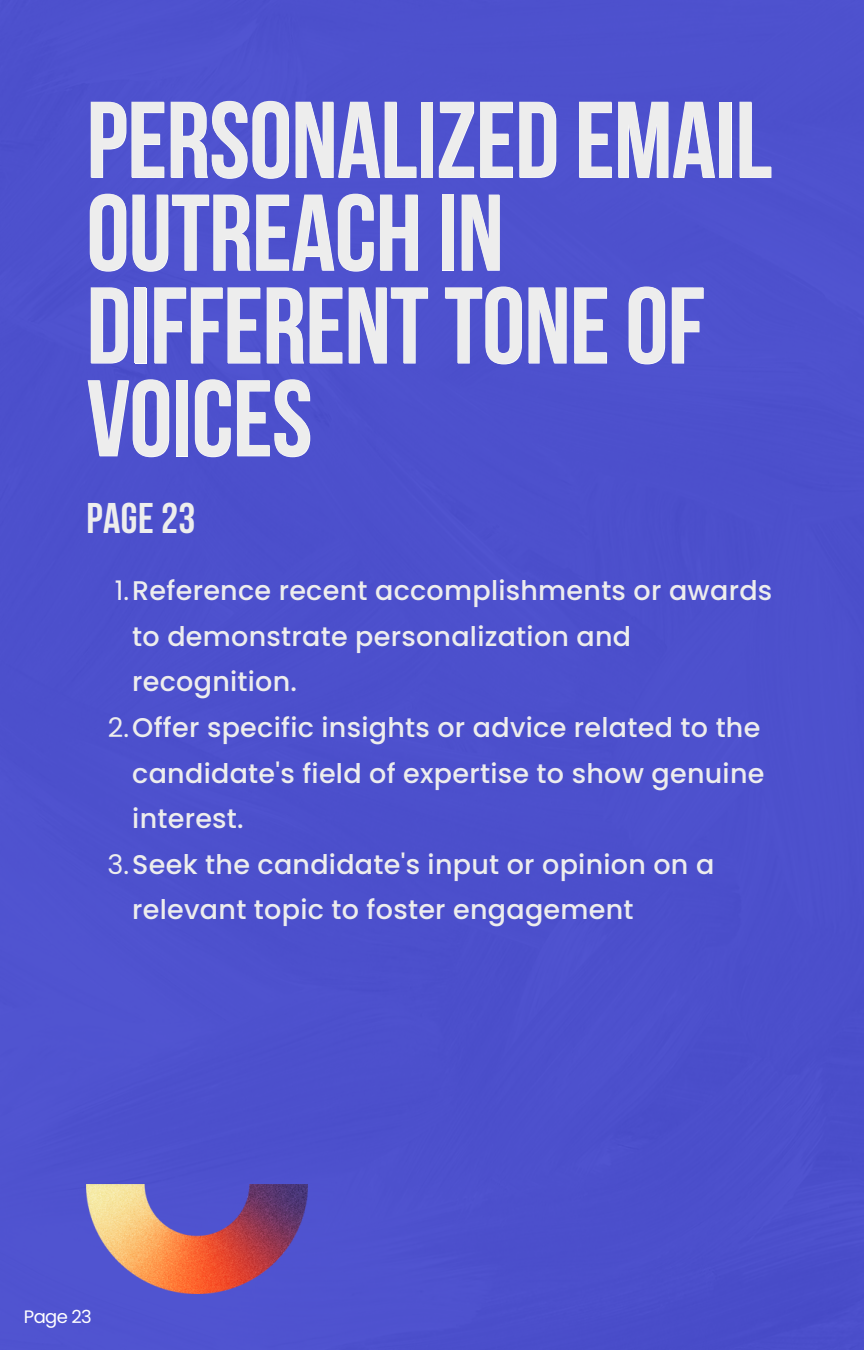
<style>
.page{position:relative;width:864px;height:1350px;background:#4d50cd}
.page>*{position:absolute;margin:0;border:0;box-sizing:border-box;transform-origin:0 0}
.t1{font:700 108px/92.7px "Bebas Neue";letter-spacing:-.005em;color:#ededed}
.t2{font:700 42.75px "Bebas Neue";letter-spacing:.01em;color:#ededed}
.t3{font:500 27px/45.4px "Poppins";letter-spacing:.01em;color:#ededed}
.t4{font:18px "Poppins";letter-spacing:-.035em;color:#fff}
.s1{font-weight:400}
</style>
<div class="page">
<img style="left:86px;top:1184px;width:221px;height:109px">
<p class="t1" style="left:86px;top:104px;width:687px">PERSONALIZED EMAIL</p>
<p class="t1" style="left:86px;top:197px;width:419px">OUTREACH IN</p>
<p class="t1" style="left:86px;top:290px;width:620px">DIFFERENTTONEOF<br>VOICES</p>
<h2 class="t2" style="left:86px;top:501px;width:111px">Page 23</h2>
<h1 class="t3" style="left:132px;top:568px;width:642px;text-indent:-18px"><span class="s1">1.</span>Reference recent accomplishments or awards to demonstrate personalization and recognition.</h1>
<h2 class="t3" style="left:132px;top:705px;width:634px;text-indent:-24px"><span class="s1">2.</span>Offer specific insights or advice related to the candidate's field of expertise to show genuine interest.</h2>
<p class="t3" style="left:132px;top:841px;width:584px;text-indent:-25px"><span class="s1">3.</span>Seek the candidate's input or opinion on a relevant topic to foster engagement</p>
<p class="t4" style="left:24px;top:1304px;width:69px">Page 23</p>
</div>
